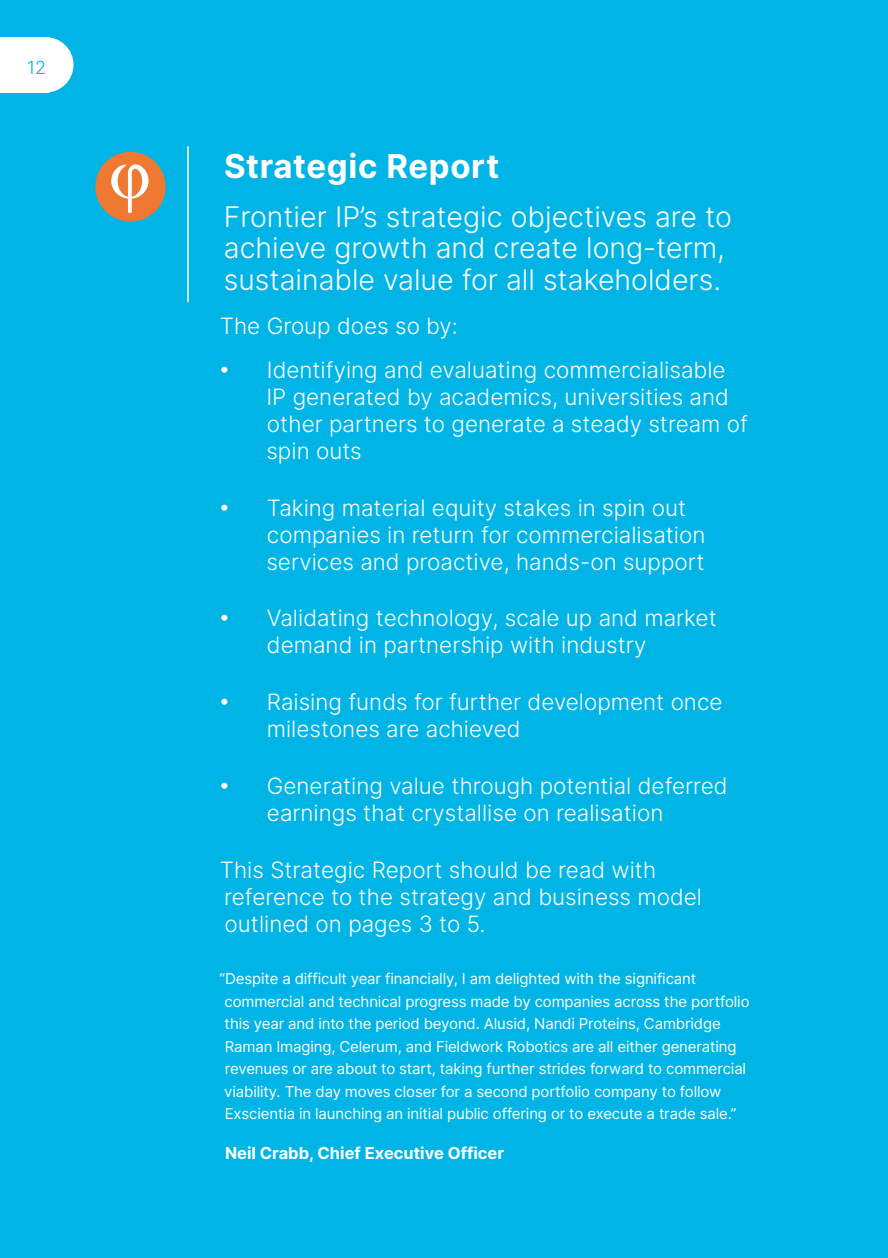
<style>
.page{position:relative;width:888px;height:1258px;background:#00b5e6}
.page>*{position:absolute;margin:0;border:0;box-sizing:border-box;transform-origin:0 0}
.t1{font:700 33px "Inter";letter-spacing:.02em;color:#fff}
.t2{font:300 28.5px/31.5px "Inter";color:#fff}
.t3{font:300 22.5px/27px "Inter";color:#fff}
.Body{font:300 18px "Inter";color:#00aeef}
.t4{font:700 16.5px "Inter";color:#fff}
.t5{font:15px/22.5px "Inter";letter-spacing:-.01em;color:#fff}
</style>
<div class="page">
<hr style="left:187px;top:146px;width:2px;height:156px;background:#fff">
<div style="left:95px;top:152px;width:71px;height:70px;background:#f07931;border-radius:50%"></div>
<svg style="left:111px;top:164px;width:38px;height:49px"></svg>
<div style="left:0;top:37px;width:49px;height:55px;background:#fff"></div>
<div style="left:18px;top:37px;width:55px;height:55px;background:#fff;border-radius:50%"></div>
<p class="Body" style="left:27px;top:54px;width:20px">12</p>
<p class="t1" style="left:224px;top:142px;width:277px">Strategic Report</p>
<p class="t2" style="left:224px;top:200px;width:510px">Frontier IP’s strategic objectives are to achieve growth and create long-term, sustainable value for all stakeholders.</p>
<p class="t3" style="left:220px;top:312px;width:239px">The Group does so by:</p>
<p class="t3" style="left:266px;top:356px;width:483px;text-indent:-48px">• Identifying and evaluating commercialisable IP generated by academics, universities and other partners to generate a steady stream of spin outs</p>
<p class="t3" style="left:266px;top:493px;width:441px;text-indent:-48px">• Taking material equity stakes in spin out companies in return for commercialisation services and proactive, hands-on support</p>
<p class="t3" style="left:267px;top:604px;width:451px;text-indent:-49px">• Validating technology, scale up and market demand in partnership with industry</p>
<p class="t3" style="left:267px;top:688px;width:457px;text-indent:-49px">• Raising funds for further development once milestones are achieved</p>
<p class="t3" style="left:267px;top:772px;width:462px;text-indent:-49px">• Generating value through potential deferred earnings that crystallise on realisation</p>
<p class="t3" style="left:220px;top:855px;width:484px">This Strategic Report should be read with reference to the strategy and business model outlined on pages 3 to 5.</p>
<p class="t5" style="left:224px;top:967px;width:527px;text-indent:-5px">“Despite a difficult year financially, I am delighted with the significant commercial and technical progress made by companies across the portfolio this year and into the period beyond. Alusid, Nandi Proteins, Cambridge Raman Imaging, Celerum, and Fieldwork Robotics are all either generating revenues or are about to start, taking further strides forward to commercial viability. The day moves closer for a second portfolio company to follow Exscientia in launching an initial public offering or to execute a trade sale.”</p>
<p class="t4" style="left:225px;top:1140px;width:281px">Neil Crabb, Chief Executive Officer</p>
</div>
